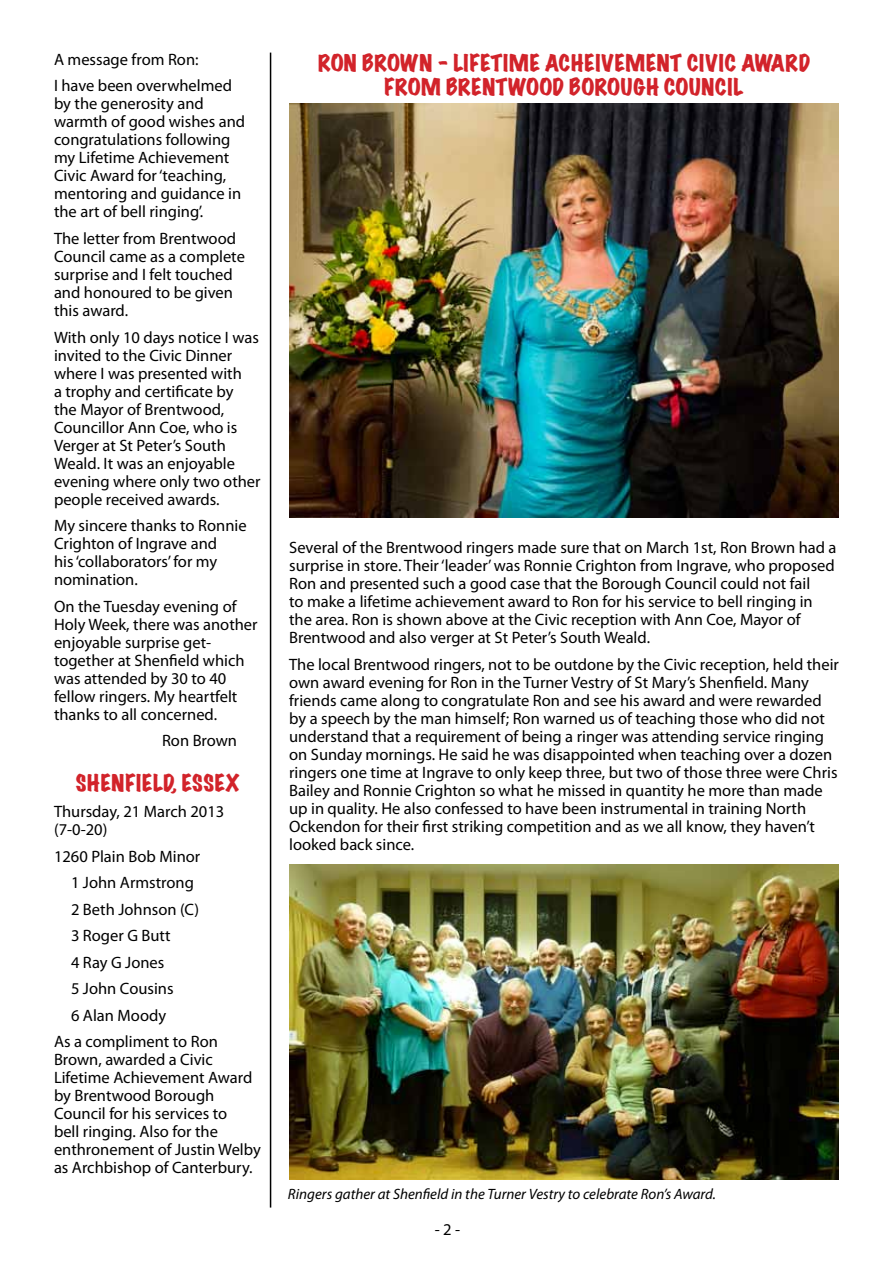
<style>
.page{position:relative;width:893px;height:1263px;background:#fff}
.page>*{position:absolute;margin:0;border:0;box-sizing:border-box;transform-origin:0 0}
.t1{font:expanded 21px "Marker Felt";letter-spacing:.035em;color:#d2232a}
.t2{font:16.5px/18px "Myriad Pro";color:#000}
.t3{font:italic 15px "Myriad Pro";color:#000}
</style>
<div class="page">
<hr style="left:270px;top:53px;width:1px;height:1154px;background:#000">
<img style="left:289px;top:104px;width:550px;height:414px">
<img style="left:289px;top:864px;width:550px;height:315px">
<p class="t2" style="left:54px;top:46px;width:180px;line-height:26.5px">A message from Ron:<br>I have been overwhelmed</p>
<p class="t2" style="left:54px;top:95px;width:193px">by the generosity and warmth of good wishes and congratulations following my Lifetime Achievement<br>Civic Award for ‘teaching, mentoring and guidance in the art of bell ringing’.</p>
<p class="t2" style="left:54px;top:230px;width:192px">The letter from Brentwood<br>Council came as a complete surprise and I felt touched and honoured to be given this award.</p>
<p class="t2" style="left:54px;top:328px;width:208px">With only 10 days notice I was invited to the Civic Dinner where I was presented with<br>a trophy and certificate by<br>the Mayor of Brentwood,<br>Councillor Ann Coe, who is<br>Verger at St Peter’s South<br>Weald. It was an enjoyable evening where only two other people received awards.</p>
<p class="t2" style="left:54px;top:517px;width:194px">My sincere thanks to Ronnie<br>Crighton of Ingrave and<br>his ‘collaborators’ for my nomination.</p>
<p class="t2" style="left:54px;top:597px;width:205px">On the Tuesday evening of<br>Holy Week, there was another enjoyable surprise get&shy;together at Shenfield which was attended by 30 to 40 fellow ringers. My heartfelt thanks to all concerned.</p>
<p class="t2" style="left:162px;top:732px;width:77px">Ron Brown</p>
<p class="t1" style="left:76px;top:766px;width:165px">SHENFIELD, ESSEX</p>
<p class="t2" style="left:54px;top:803px;width:172px">Thursday, 21 March 2013 (7-0-20)</p>
<p class="t2" style="left:54px;top:848px;width:148px">1260 Plain Bob Minor</p>
<p class="t2" style="left:71px;top:874px;width:124px">1 John Armstrong</p>
<p class="t2" style="left:71px;top:901px;width:130px">2 Beth Johnson (C)</p>
<p class="t2" style="left:71px;top:927px;width:101px">3 Roger G Butt</p>
<p class="t2" style="left:71px;top:954px;width:95px">4 Ray G Jones</p>
<p class="t2" style="left:71px;top:980px;width:104px">5 John Cousins</p>
<p class="t2" style="left:71px;top:1007px;width:97px">6 Alan Moody</p>
<p class="t2" style="left:54px;top:1033px;width:165px">As a compliment to Ron</p>
<p class="t2" style="left:54px;top:1051px;width:208px">Brown, awarded a Civic<br>Lifetime Achievement Award by Brentwood Borough<br>Council for his services to<br>bell ringing. Also for the enthronement of Justin Welby as Archbishop of Canterbury.</p>
<p class="t1" style="left:318px;top:46px;width:341px">RON BROWN - LIFETIME ACHEIVEMENT</p>
<p class="t1" style="left:687px;top:46px;width:83px">CIVIC AWARD</p>
<p class="t1" style="left:384px;top:70px;width:89px">FROM BRENTW</p>
<p class="t1" style="left:526px;top:70px;width:214px">OOD BOROUGH COUNCIL</p>
<p class="t2" style="left:289px;top:539px;width:549px">Several of the Brentwood ringers made sure that on March 1st, Ron Brown had a surprise in store. Their ‘leader’ was Ronnie Crighton from Ingrave, who proposed Ron and presented such a good case that the Borough Council could not fail<br>to make a lifetime achievement award to Ron for his service to bell ringing in the area. Ron is shown above at the Civic reception with Ann Coe, Mayor of Brentwood and also verger at St Peter’s South Weald.</p>
<p class="t2" style="left:289px;top:656px;width:551px">The local Brentwood ringers, not to be outdone by the Civic reception, held their own award evening for Ron in the Turner Vestry of St Mary’s Shenfield. Many friends came along to congratulate Ron and see his award and were rewarded by a speech by the man himself; Ron warned us of teaching those who did not understand that a requirement of being a ringer was attending service ringing on Sunday mornings. He said he was disappointed when teaching over a dozen ringers one time at Ingrave to only keep three, but two of those three were Chris Bailey and Ronnie Crighton so what he missed in quantity he more than made up in quality. He also confessed to have been instrumental in training North Ockendon for their first striking competition and as we all know, they haven’t looked back since.</p>
<p class="t3" style="left:288px;top:1185px;width:430px">Ringers gather at Shenfield in the Turner Vestry to celebrate Ron’s Award.</p>
<p class="t2" style="left:435px;top:1221px;width:27px">- 2 -</p>
</div>
